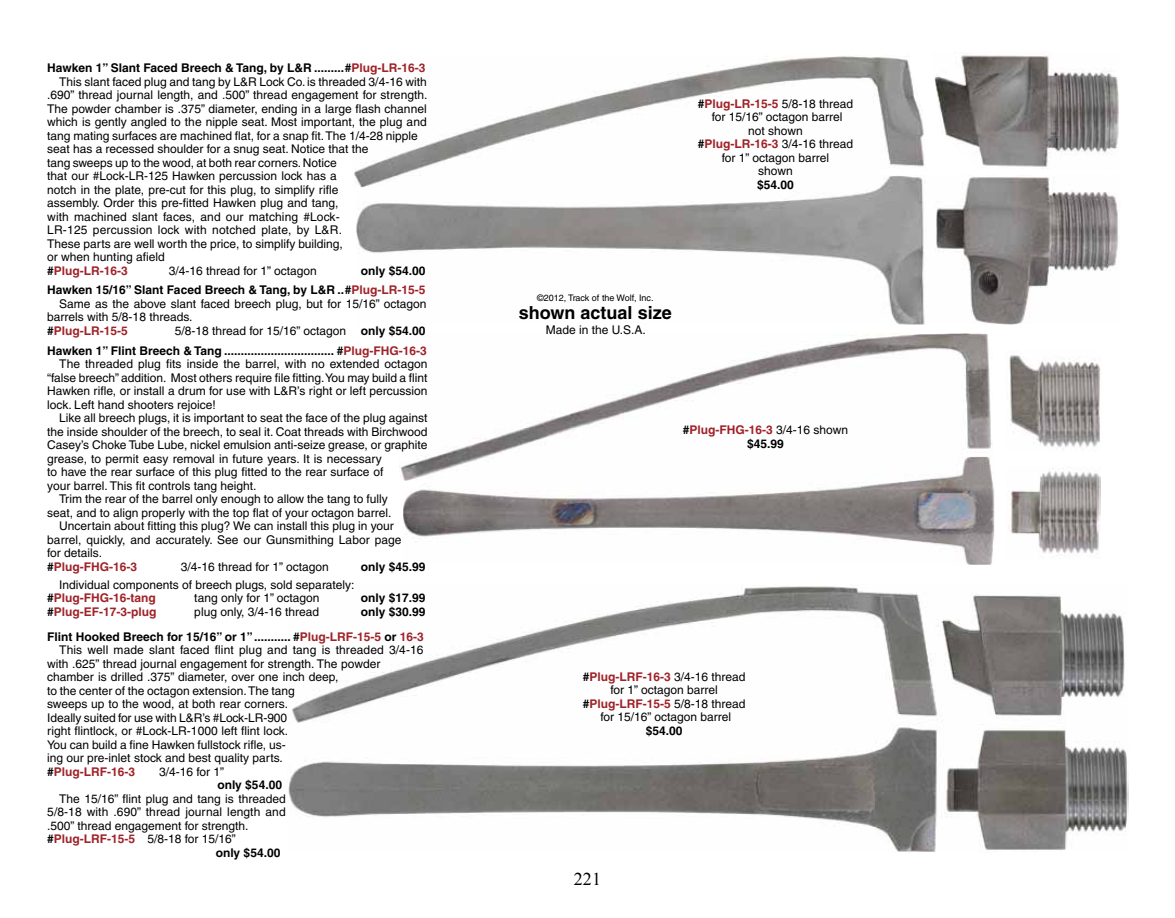
<style>
.page{position:relative;width:1175px;height:918px;background:#fff}
.page>*{position:absolute;margin:0;border:0;box-sizing:border-box;transform-origin:0 0}
.t1{font:700 18px "Helvetica";color:#000}
.t2{font:18px "Times New Roman";color:#000}
.t3{font:12px/13.5px "Helvetica";color:#000}
.t4{font:700 12px/19.5px "Helvetica";color:#000;text-align:right}
.t5{font:700 12px/13.5px "Helvetica";color:#9f2228;text-align:center}
.t6{font:9px "Helvetica";color:#000}
.s1{color:#9f2228}
.s2{color:#000}
.s3{font-weight:700}
.s4{font-weight:700;color:#9f2228}
.s5{font-weight:400;color:#000}
</style>
<div class="page">
<img style="left:288px;top:585px;width:840px;height:268px">
<img style="left:400px;top:333px;width:591px;height:144px">
<img style="left:403px;top:457px;width:591px;height:108px">
<img style="left:356px;top:175px;width:763px;height:149px">
<img style="left:354px;top:56px;width:573px;height:132px">
<img style="left:934px;top:52px;width:185px;height:117px">
<img style="left:1009px;top:355px;width:91px;height:94px">
<img style="left:1006px;top:468px;width:94px;height:86px">
<p class="t4" style="left:47px;top:58px;width:379px">Hawken 1” Slant Faced Breech &amp; Tang, by L&amp;R .........#<span class="s1">Plug-LR-16-3</span></p>
<p class="t3" style="left:59px;top:75px;width:369px">This slant faced plug and tang by L&amp;R Lock Co. is threaded 3/4-16 with</p>
<p class="t3" style="left:47px;top:88px;width:381px">.690” thread journal length, and .500” thread engagement for strength.</p>
<p class="t3" style="left:47px;top:102px;width:381px">The powder chamber is .375” diameter, ending in a large flash channel</p>
<p class="t3" style="left:47px;top:115px;width:381px">which is gently angled to the nipple seat. Most important, the plug and</p>
<p class="t3" style="left:47px;top:129px;width:372px">tang mating surfaces are machined flat, for a snap fit. The 1/4-28 nipple</p>
<p class="t3" style="left:47px;top:142px;width:322px">seat has a recessed shoulder for a snug seat. Notice that the</p>
<p class="t3" style="left:47px;top:156px;width:291px">tang sweeps up to the wood, at both rear corners. Notice</p>
<p class="t3" style="left:47px;top:169px;width:291px">that our #Lock-LR-125 Hawken percussion lock has a</p>
<p class="t3" style="left:47px;top:183px;width:293px">notch in the plate, pre-cut for this plug, to simplify rifle</p>
<p class="t3" style="left:47px;top:196px;width:293px">assembly. Order this pre-fitted Hawken plug and tang,</p>
<p class="t3" style="left:47px;top:210px;width:294px">with machined slant faces, and our matching #Lock-</p>
<p class="t3" style="left:47px;top:223px;width:296px">LR-125 percussion lock with notched plate, by L&amp;R.</p>
<p class="t3" style="left:47px;top:237px;width:297px">These parts are well worth the price, to simplify building,</p>
<p class="t3" style="left:47px;top:250px;width:119px">or when hunting afield</p>
<p class="t5" style="left:47px;top:263px;width:82px"><span class="s2">#</span>Plug-LR-16-3</p>
<p class="t3" style="left:169px;top:264px;width:149px">3/4-16 thread for 1” octagon</p>
<p class="t4" style="left:47px;top:260px;width:379px">only $54.00<br>Hawken 15/16” Slant Faced Breech &amp; Tang, by L&amp;R ..#<span class="s1">Plug-LR-15-5</span></p>
<p class="t3" style="left:47px;top:297px;width:381px;text-indent:12px">Same as the above slant faced breech plug, but for 15/16” octagon barrels with 5/8-18 threads.<br><span class="s3">#</span><span class="s4">Plug-LR-15-5</span></p>
<p class="t3" style="left:175px;top:324px;width:252px">5/8-18 thread for 15/16” octagon <span class="s3">only $54.00</span></p>
<p class="t4" style="left:47px;top:340px;width:381px">Hawken 1” Flint Breech &amp; Tang ................................. #<span class="s1">Plug-FHG-16-3</span></p>
<p class="t3" style="left:59px;top:357px;width:370px">The threaded plug fits inside the barrel, with no extended octagon</p>
<p class="t3" style="left:47px;top:371px;width:382px">“false breech” addition. Most others require file fitting. You may build a flint</p>
<p class="t3" style="left:47px;top:384px;width:382px">Hawken rifle, or install a drum for use with L&amp;R’s right or left percussion</p>
<p class="t3" style="left:47px;top:398px;width:170px">lock. Left hand shooters rejoice!</p>
<p class="t3" style="left:59px;top:411px;width:370px">Like all breech plugs, it is important to seat the face of the plug against</p>
<p class="t3" style="left:47px;top:425px;width:382px">the inside shoulder of the breech, to seal it. Coat threads with Birchwood</p>
<p class="t3" style="left:47px;top:438px;width:382px">Casey’s Choke Tube Lube, nickel emulsion anti-seize grease, or graphite</p>
<p class="t3" style="left:47px;top:452px;width:336px">grease, to permit easy removal in future years. It is necessary</p>
<p class="t3" style="left:47px;top:465px;width:338px">to have the rear surface of this plug fitted to the rear surface of</p>
<p class="t3" style="left:47px;top:479px;width:211px">your barrel. This fit controls tang height.</p>
<p class="t3" style="left:59px;top:492px;width:330px">Trim the rear of the barrel only enough to allow the tang to fully</p>
<p class="t3" style="left:47px;top:506px;width:346px">seat, and to align properly with the top flat of your octagon barrel.</p>
<p class="t3" style="left:59px;top:519px;width:336px">Uncertain about fitting this plug? We can install this plug in your</p>
<p class="t3" style="left:47px;top:533px;width:356px">barrel, quickly, and accurately. See our Gunsmithing Labor page</p>
<p class="t3" style="left:47px;top:546px;width:56px">for details.</p>
<p class="t5" style="left:47px;top:559px;width:92px"><span class="s2">#</span>Plug-FHG-16-3</p>
<p class="t3" style="left:181px;top:560px;width:149px">3/4-16 thread for 1” octagon</p>
<p class="t4" style="left:361px;top:556px;width:66px">only $45.99</p>
<p class="t3" style="left:47px;top:578px;width:309px;text-indent:12px">Individual components of breech plugs, sold separately: <span class="s3">#</span><span class="s4">Plug-FHG-16-tang</span></p>
<p class="t3" style="left:194px;top:591px;width:127px">tang only for 1” octagon</p>
<p class="t4" style="left:361px;top:588px;width:66px">only $17.99</p>
<p class="t5" style="left:47px;top:604px;width:111px"><span class="s2">#</span>Plug-EF-17-3-plug</p>
<p class="t3" style="left:194px;top:605px;width:126px">plug only, 3/4-16 thread</p>
<p class="t4" style="left:361px;top:601px;width:66px">only $30.99</p>
<p class="t4" style="left:47px;top:627px;width:378px">Flint Hooked Breech for 15/16” or 1”........... #<span class="s1">Plug-LRF-15-5</span> or <span class="s1">16-3</span></p>
<p class="t3" style="left:59px;top:643px;width:366px">This well made slant faced flint plug and tang is threaded 3/4-16</p>
<p class="t3" style="left:47px;top:657px;width:334px">with .625” thread journal engagement for strength. The powder</p>
<p class="t3" style="left:47px;top:670px;width:293px">chamber is drilled .375” diameter, over one inch deep,</p>
<p class="t3" style="left:47px;top:684px;width:249px">to the center of the octagon extension. The tang</p>
<p class="t3" style="left:47px;top:697px;width:242px">sweeps up to the wood, at both rear corners.</p>
<p class="t3" style="left:47px;top:711px;width:241px">Ideally suited for use with L&amp;R’s #Lock-LR-900</p>
<p class="t3" style="left:47px;top:724px;width:242px">right flintlock, or #Lock-LR-1000 left flint lock.</p>
<p class="t3" style="left:47px;top:738px;width:240px">You can build a fine Hawken fullstock rifle, us-</p>
<p class="t3" style="left:47px;top:751px;width:237px">ing our pre-inlet stock and best quality parts.</p>
<p class="t5" style="left:47px;top:765px;width:90px"><span class="s2">#</span>Plug-LRF-16-3</p>
<p class="t3" style="left:159px;top:765px;width:67px">3/4-16 for 1”</p>
<p class="t4" style="left:217px;top:775px;width:66px">only $54.00</p>
<p class="t3" style="left:59px;top:792px;width:228px">The 15/16” flint plug and tang is threaded</p>
<p class="t3" style="left:47px;top:805px;width:240px">5/8-18 with .690” thread journal length and</p>
<p class="t3" style="left:47px;top:819px;width:203px">.500” thread engagement for strength.</p>
<p class="t3" style="left:47px;top:832px;width:190px"><span class="s3">#</span><span class="s4">Plug-LRF-15-5</span> 5/8-18 for 15/16”</p>
<p class="t4" style="left:216px;top:843px;width:66px">only $54.00</p>
<p class="t3" style="left:697px;top:97px;width:157px;text-align:center"><span class="s3">#</span><span class="s4">Plug-LR-15-5</span> 5/8-18 thread for 15/16” octagon barrel<br>not shown<br><span class="s3">#</span><span class="s4">Plug-LR-16-3</span> 3/4-16 thread for 1” octagon barrel<br>shown</p>
<p class="t4" style="left:757px;top:174px;width:38px">$54.00</p>
<p class="t6" style="left:537px;top:293px;width:118px">©2012, Track of the Wolf, Inc.</p>
<h1 class="t1" style="left:519px;top:302px;width:154px">shown actual size</h1>
<p class="t3" style="left:545px;top:323px;width:101px">Made in the U.S.A.</p>
<p class="t5" style="left:683px;top:423px;width:167px"><span class="s2">#</span>Plug-FHG-16-3 <span class="s5">3/4-16 shown </span><span class="s2">$45.99</span></p>
<p class="t3" style="left:582px;top:670px;width:164px;text-align:center"><span class="s3">#</span><span class="s4">Plug-LRF-16-3</span> 3/4-16 thread for 1” octagon barrel <span class="s3">#</span><span class="s4">Plug-LRF-15-5</span> 5/8-18 thread for 15/16” octagon barrel</p>
<p class="t4" style="left:646px;top:721px;width:38px">$54.00</p>
<h1 class="t2" style="left:574px;top:867px;width:28px">221</h1>
</div>
